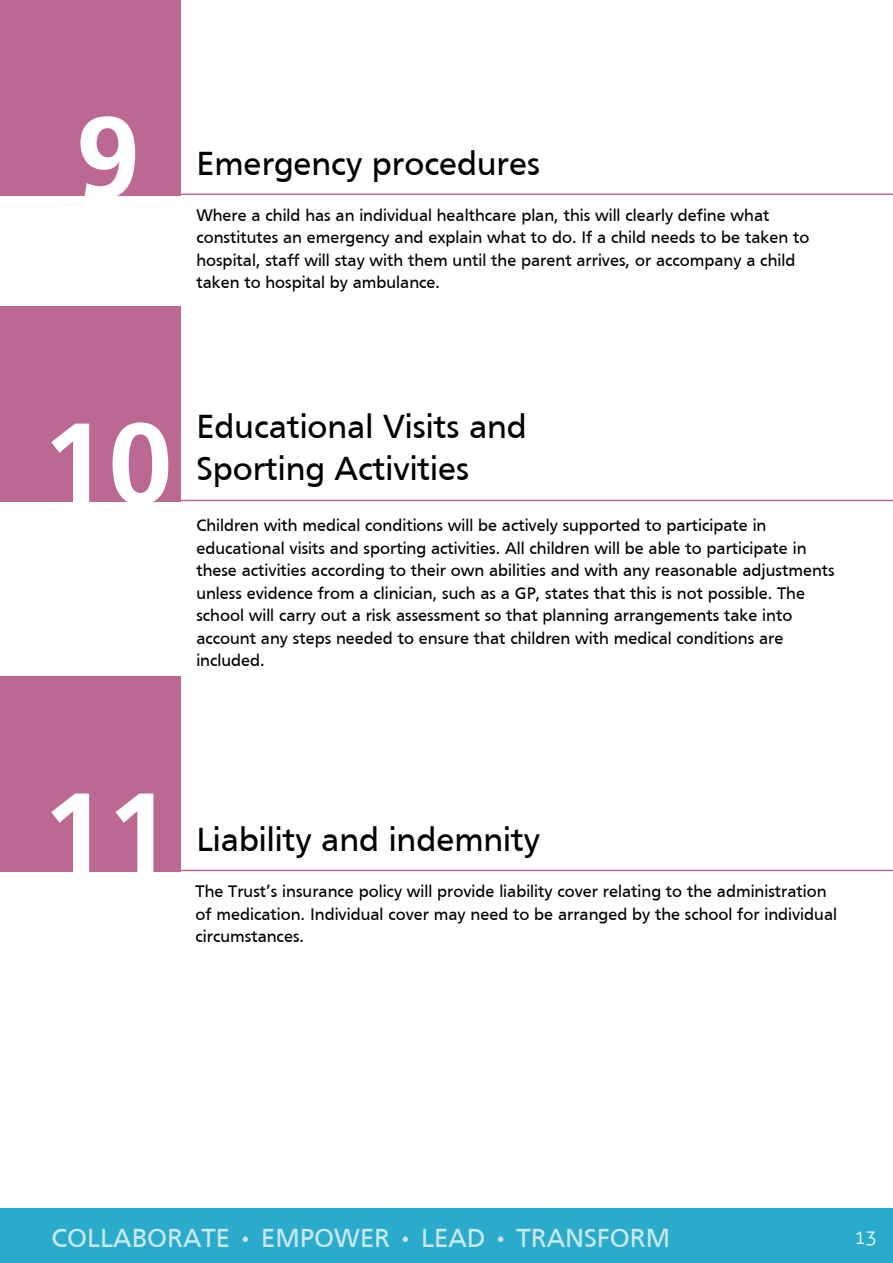
<style>
.page{position:relative;width:893px;height:1263px;background:#fff}
.page>*{position:absolute;margin:0;border:0;box-sizing:border-box;transform-origin:0 0}
.t1{font:700 119.85px "Frutiger";color:#fff}
.t2{font:34.5px/41.4px "Frutiger";color:#000}
.t3{font:27px "Frutiger";color:#caeaf2}
.t4{font:300 19.5px "Aller";color:#fff}
.t5{font:17.25px/22.5px "Frutiger";color:#000}
</style>
<div class="page">
<div style="left:0;top:1209px;width:893px;height:54px;background:#2babcc"></div>
<hr style="left:181px;top:194px;width:712px;height:1px;background:#bb6992">
<div style="left:0;top:0;width:180px;height:196px;background:#bb6992"></div>
<hr style="left:181px;top:500px;width:712px;height:1px;background:#bb6992">
<div style="left:0;top:306px;width:180px;height:196px;background:#bb6992"></div>
<hr style="left:181px;top:870px;width:712px;height:1px;background:#bb6992">
<div style="left:0;top:676px;width:180px;height:196px;background:#bb6992"></div>
<h1 class="t1" style="left:76px;top:88px;width:66px">9</h1>
<h2 class="t2" style="left:196px;top:142px;width:345px">Emergency procedures</h2>
<p class="t5" style="left:196px;top:204px;width:614px">Where a child has an individual healthcare plan, this will clearly define what constitutes an emergency and explain what to do. If a child needs to be taken to hospital, staff will stay with them until the parent arrives, or accompany a child taken to hospital by ambulance.</p>
<h1 class="t1" style="left:44px;top:394px;width:130px">10</h1>
<h2 class="t2" style="left:196px;top:406px;width:332px">Educational Visits and<br>Sporting Activities</h2>
<p class="t5" style="left:196px;top:514px;width:640px">Children with medical conditions will be actively supported to participate in educational visits and sporting activities. All children will be able to participate in these activities according to their own abilities and with any reasonable adjustments unless evidence from a clinician, such as a GP, states that this is not possible. The school will carry out a risk assessment so that planning arrangements take into account any steps needed to ensure that children with medical conditions are included.</p>
<h1 class="t1" style="left:44px;top:764px;width:130px">11</h1>
<h2 class="t2" style="left:196px;top:818px;width:345px">Liability and indemnity</h2>
<p class="t5" style="left:196px;top:880px;width:643px">The Trust’s insurance policy will provide liability cover relating to the administration of medication. Individual cover may need to be arranged by the school for individual circumstances.</p>
<h3 class="t3" style="left:52px;top:1222px;width:620px">COLLABORATE • EMPOWER • LEAD • TRANSFORM</h3>
<p class="t4" style="left:854px;top:1225px;width:25px">13</p>
</div>
